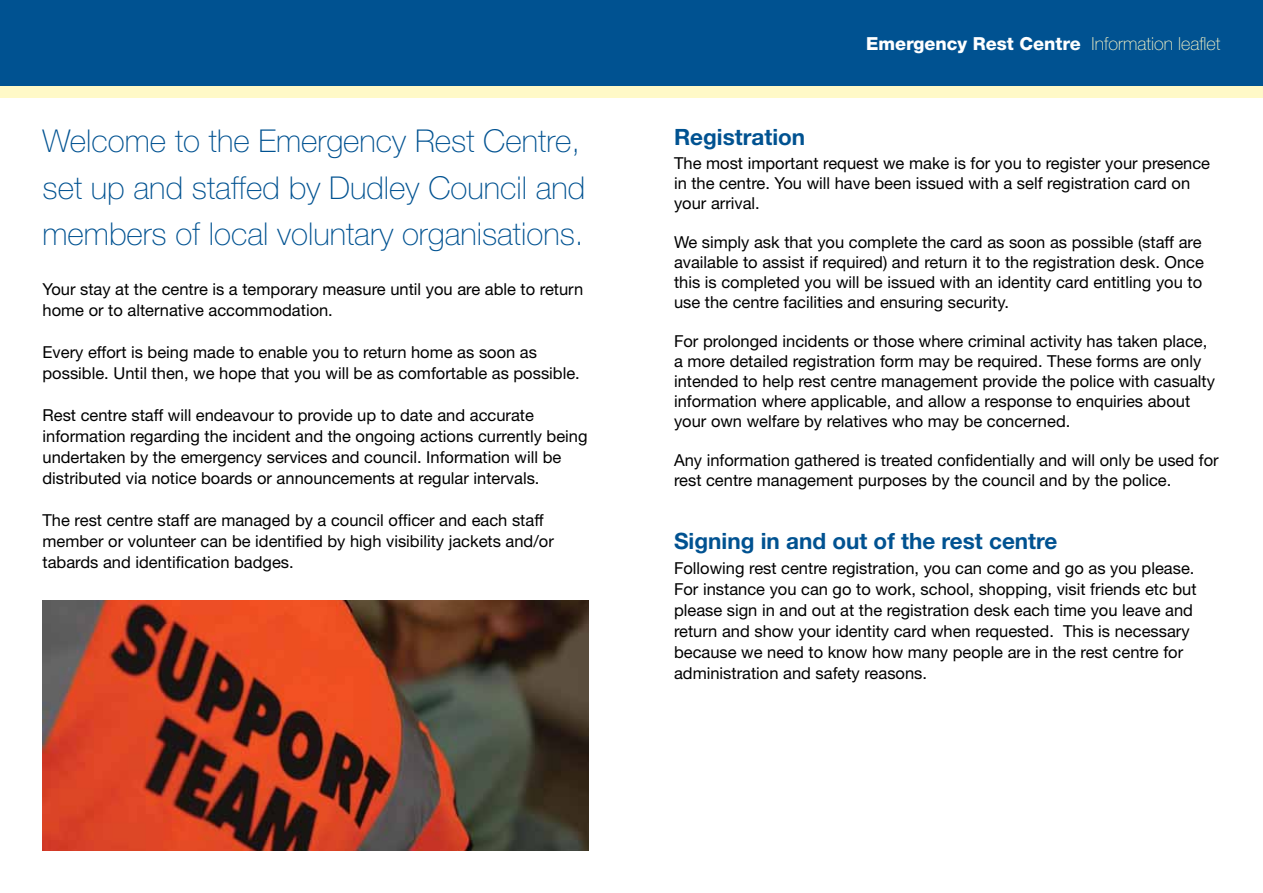
<style>
.page{position:relative;width:1263px;height:893px;background:#fff}
.page>*{position:absolute;margin:0;border:0;box-sizing:border-box;transform-origin:0 0}
.t1{font:100 31.5px/46.5px "Helvetica Neue";color:#005291}
.t2{font:700 22.5px "Helvetica Neue";color:#005291}
.t3{font:800 18px "Helvetica Neue";color:#fff}
.t4{font:16.5px/21px "Helvetica Neue";color:#000}
.s1{font-weight:100;color:#fff9c7}
</style>
<div class="page">
<div style="left:0;top:0;width:631px;height:98px;background:#fff9c7"></div>
<img style="left:43px;top:600px;width:546px;height:250px">
<div style="left:0;top:0;width:631px;height:85px;background:#005291"></div>
<div style="left:631px;top:0;width:632px;height:98px;background:#fff9c7"></div>
<div style="left:631px;top:0;width:632px;height:85px;background:#005291"></div>
<h1 class="t1" style="left:43px;top:118px;width:544px">Welcome to the Emergency Rest Centre, set up and staffed by Dudley Council and members of local voluntary organisations.</h1>
<p class="t4" style="left:43px;top:278px;width:542px">Your stay at the centre is a temporary measure until you are able to return home or to alternative accommodation.</p>
<p class="t4" style="left:43px;top:341px;width:539px">Every effort is being made to enable you to return home as soon as possible. Until then, we hope that you will be as comfortable as possible.</p>
<p class="t4" style="left:43px;top:404px;width:546px">Rest centre staff will endeavour to provide up to date and accurate information regarding the incident and the ongoing actions currently being undertaken by the emergency services and council. Information will be distributed via notice boards or announcements at regular intervals.</p>
<p class="t4" style="left:43px;top:509px;width:513px">The rest centre staff are managed by a council officer and each staff member or volunteer can be identified by high visibility jackets and/or tabards and identification badges.</p>
<p class="t3" style="left:866px;top:33px;width:356px">Emergency Rest Centre <span class="s1">Information leaflet</span></p>
<h2 class="t2" style="left:674px;top:123px;width:133px">Registration</h2>
<p class="t4" style="left:674px;top:153px;width:538px;line-height:19.8px">The most important request we make is for you to register your presence in the centre. You will have been issued with a self registration card on your arrival.</p>
<p class="t4" style="left:674px;top:232px;width:531px;line-height:19.8px">We simply ask that you complete the card as soon as possible (staff are available to assist if required) and return it to the registration desk. Once this is completed you will be issued with an identity card entitling you to use the centre facilities and ensuring security.</p>
<p class="t4" style="left:674px;top:331px;width:542px;line-height:19.8px">For prolonged incidents or those where criminal activity has taken place, a more detailed registration form may be required. These forms are only intended to help rest centre management provide the police with casualty information where applicable, and allow a response to enquiries about your own welfare by relatives who may be concerned.</p>
<p class="t4" style="left:674px;top:450px;width:546px;line-height:19.8px">Any information gathered is treated confidentially and will only be used for rest centre management purposes by the council and by the police.</p>
<h2 class="t2" style="left:674px;top:527px;width:385px">Signing in and out of the rest centre</h2>
<p class="t4" style="left:674px;top:558px;width:524px">Following rest centre registration, you can come and go as you please.<br>For instance you can go to work, school, shopping, visit friends etc but please sign in and out at the registration desk each time you leave and return and show your identity card when requested. This is necessary because we need to know how many people are in the rest centre for administration and safety reasons.</p>
</div>
